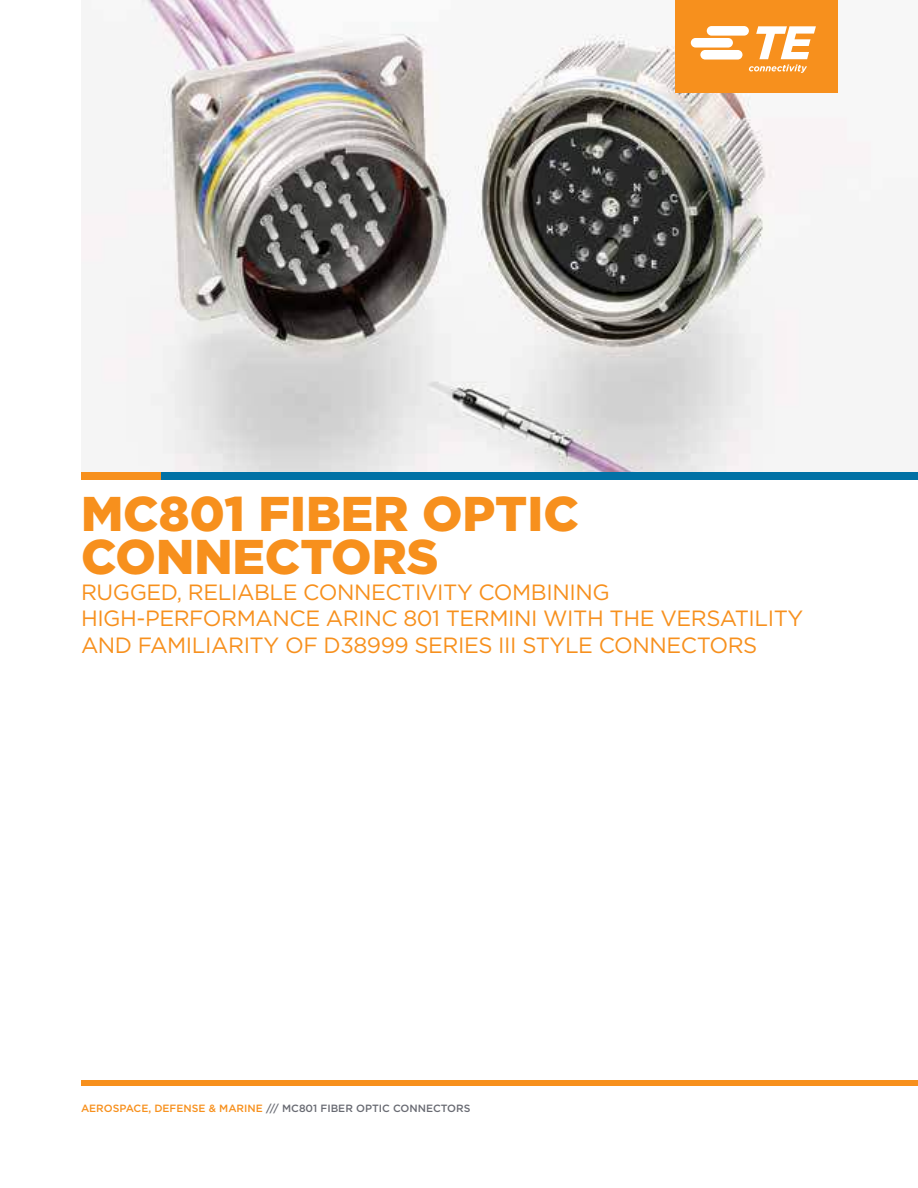
<style>
.page{position:relative;width:918px;height:1188px;background:#fff}
.page>*{position:absolute;margin:0;border:0;box-sizing:border-box;transform-origin:0 0}
.t1{font:900 48.75px/42px "Gotham";color:#f7901d}
.t2{font:22.05px/26.5px "Gotham";letter-spacing:-.02em;color:#f7901d}
.t3{font:500 10.5px "Gotham";color:#696b73}
.s1{color:#f7901d}
</style>
<div class="page">
<img style="left:81px;top:0;width:790px;height:472px">
<div style="left:675px;top:0;width:162px;height:93px;background:#f7901d"></div>
<svg style="left:691px;top:26px;width:125px;height:47px"></svg>
<div style="left:81px;top:1080px;width:837px;height:6px;background:#f7901d"></div>
<div style="left:160px;top:472px;width:758px;height:8px;background:#0071a5"></div>
<div style="left:81px;top:472px;width:79px;height:8px;background:#f7901d"></div>
<h1 class="t1" style="left:81px;top:496px;width:500px">MC801 FIBER OPTIC<br>CONNECTORS</h1>
<p class="t2" style="left:81px;top:580px;width:724px">RUGGED, RELIABLE CONNECTIVITY COMBINING<br>HIGH-PERFORMANCE ARINC 801 TERMINI WITH THE VERSATILITY<br>AND FAMILIARITY OF D38999 SERIES III STYLE CONNECTORS</p>
<p class="t3" style="left:81px;top:1104px;width:391px"><span class="s1">AEROSPACE, DEFENSE &amp; MARINE</span> /// MC801 FIBER OPTIC CONNECTORS</p>
</div>
